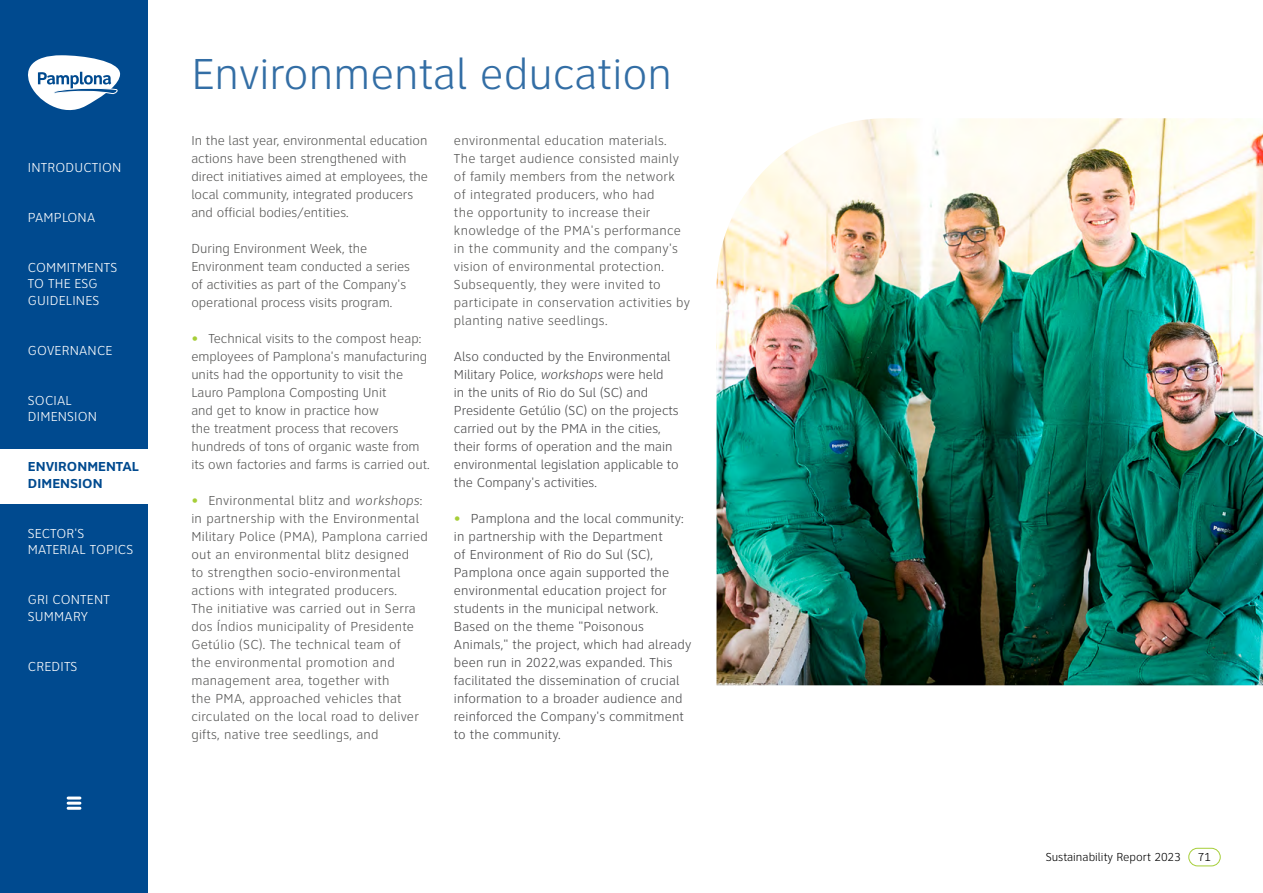
<style>
.page{position:relative;width:1263px;height:893px;background:#fff}
.page>*{position:absolute;margin:0;border:0;box-sizing:border-box;transform-origin:0 0}
.t1{font:300 45px "Clearview ATT";color:#336ea5}
.t2{font:300 13.5px/18px "Clearview ATT";letter-spacing:.02em;color:#575756}
.t3{font:300 13.5px/18px "Clearview ATT";letter-spacing:.01em;color:#4b4b4d}
.t4{font:300 13.5px/18px "Clearview ATT";color:#575756}
.t5{font:300 13.5px/16.2px "Clearview ATT";letter-spacing:.015em;color:#fff}
.t6{font:700 13.5px/16.2px "Clearview ATT";letter-spacing:.005em;color:#004a8f}
.t7{font:300 12px "Clearview ATT";color:#000}
.s1{font-weight:700;color:#a6ce38}
.s2{font-style:italic}
</style>
<div class="page">
<img style="left:716px;top:118px;width:547px;height:567px">
<div style="left:0;top:0;width:148px;height:893px;background:#004a8f"></div>
<svg style="left:28px;top:55px;width:92px;height:55px"></svg>
<div style="left:0;top:449px;width:148px;height:55px;background:#fff"></div>
<div style="left:1188px;top:848px;width:32px;height:18px;border:1px solid #a6ce38;border-radius:9px"></div>
<svg style="left:68px;top:796px;width:12px;height:14px"></svg>
<p class="t5" style="left:28px;top:159px;width:95px">INTRODUCTION</p>
<p class="t5" style="left:28px;top:210px;width:69px">PAMPLONA</p>
<p class="t5" style="left:28px;top:260px;width:91px">COMMITMENTS<br>TO THE ESG<br>GUIDELINES</p>
<p class="t5" style="left:28px;top:342px;width:86px">GOVERNANCE</p>
<p class="t5" style="left:28px;top:393px;width:71px">SOCIAL<br>DIMENSION</p>
<p class="t6" style="left:28px;top:459px;width:113px">ENVIRONMENTAL<br>DIMENSION</p>
<p class="t5" style="left:28px;top:525px;width:107px">SECTOR'S<br>MATERIAL TOPICS</p>
<p class="t5" style="left:28px;top:592px;width:84px">GRI CONTENT<br>SUMMARY</p>
<p class="t5" style="left:28px;top:658px;width:51px">CREDITS</p>
<h1 class="t1" style="left:191px;top:50px;width:482px">Environmental education</h1>
<p class="t4" style="left:191px;top:132px;width:238px">In the last year, environmental education actions have been strengthened with direct initiatives aimed at employees, the local community, integrated producers and official bodies/entities.</p>
<p class="t4" style="left:191px;top:240px;width:220px">During Environment Week, the Environment team conducted a series of activities as part of the Company's operational process visits program.</p>
<p class="t4" style="left:191px;top:330px;width:240px"><span class="s1">•</span> Technical visits to the compost heap: employees of Pamplona's manufacturing units had the opportunity to visit the Lauro Pamplona Composting Unit<br>and get to know in practice how<br>the treatment process that recovers hundreds of tons of organic waste from its own factories and farms is carried out.</p>
<p class="t2" style="left:191px;top:492px;width:238px"><span class="s1">•</span> Environmental blitz and <span class="s2">workshops</span>: in partnership with the Environmental Military Police (PMA), Pamplona carried out an environmental blitz designed<br>to strengthen socio-environmental actions with integrated producers.<br>The initiative was carried out in Serra dos Índios municipality of Presidente Getúlio (SC). The technical team of<br>the environmental promotion and management area, together with<br>the PMA, approached vehicles that circulated on the local road to deliver gifts, native tree seedlings, and</p>
<p class="t2" style="left:454px;top:132px;width:238px">environmental education materials.<br>The target audience consisted mainly of family members from the network of integrated producers, who had<br>the opportunity to increase their knowledge of the PMA's performance in the community and the company's vision of environmental protection.<br>Subsequently, they were invited to participate in conservation activities by planting native seedlings.</p>
<p class="t3" style="left:454px;top:348px;width:226px">Also conducted by the Environmental Military Police, <span class="s2">workshops</span> were held<br>in the units of Rio do Sul (SC) and Presidente Getúlio (SC) on the projects carried out by the PMA in the cities, their forms of operation and the main environmental legislation applicable to the Company's activities.</p>
<p class="t3" style="left:454px;top:510px;width:239px"><span class="s1">•</span> Pamplona and the local community: in partnership with the Department<br>of Environment of Rio do Sul (SC), Pamplona once again supported the environmental education project for students in the municipal network.<br>Based on the theme "Poisonous Animals," the project, which had already been run in 2022,was expanded. This facilitated the dissemination of crucial information to a broader audience and reinforced the Company's commitment to the community.</p>
<p class="t7" style="left:1046px;top:850px;width:137px">Sustainability Report 2023</p>
<p class="t7" style="left:1198px;top:850px;width:15px">71</p>
</div>
